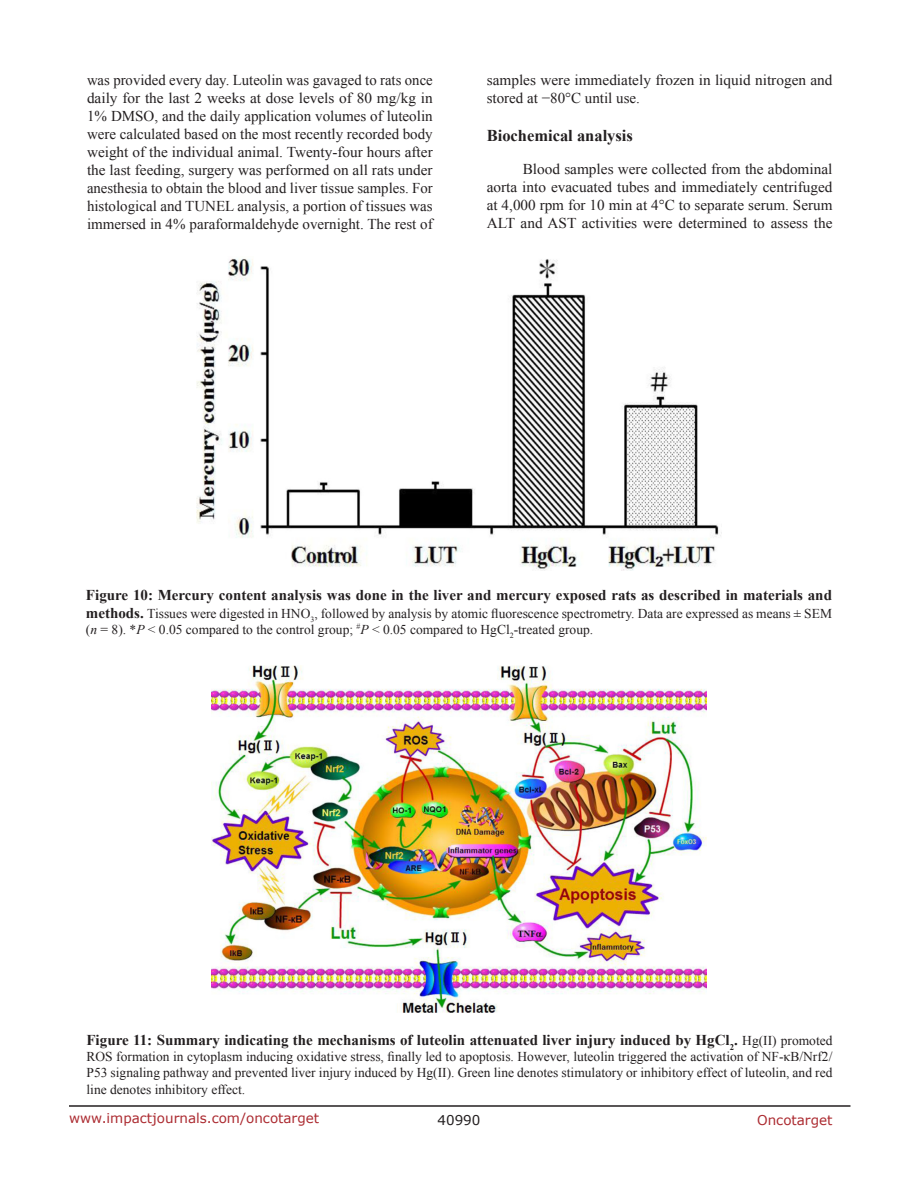
<style>
.page{position:relative;width:918px;height:1188px;background:#fff}
.page>*{position:absolute;margin:0;border:0;box-sizing:border-box;transform-origin:0 0}
.SubHeading_middle{font:700 16.5px "Times New Roman";color:#231f20}
.BodyText{font:15px/18px "Times New Roman";color:#231f20;text-align:justify}
.FigureText{font:700 15px "Times New Roman";color:#231f20}
.FigureText-2{font:13.5px/16.2px "Times New Roman";color:#231f20;text-align:justify}
.t1{font:13.5px "Verdana";color:#ac2b31}
.t2{font:13.5px "Verdana";color:#231f20}
.s1{font-weight:700;font-size:15px}
.s2{font-style:italic}
.s3{font-weight:400;font-size:13.5px}
</style>
<div class="page">
<hr style="left:69px;top:1105px;width:781px;height:2px;background:#231f20">
<img style="left:212px;top:666px;width:494px;height:346px">
<img style="left:196px;top:258px;width:526px;height:313px">
<p class="BodyText" style="left:87px;top:71px;width:347px">was provided every day. Luteolin was gavaged to rats once daily for the last 2 weeks at dose levels of 80 mg/kg in 1% DMSO, and the daily application volumes of luteolin were calculated based on the most recently recorded body weight of the individual animal. Twenty-four hours after the last feeding, surgery was performed on all rats under anesthesia to obtain the blood and liver tissue samples. For histological and TUNEL analysis, a portion of tissues was immersed in 4% paraformaldehyde overnight. The rest of</p>
<p class="BodyText" style="left:487px;top:71px;width:347px">samples were immediately frozen in liquid nitrogen and stored at −80°C until use.</p>
<p class="SubHeading_middle" style="left:487px;top:124px;width:148px">Biochemical analysis</p>
<p class="BodyText" style="left:487px;top:160px;width:347px;text-indent:36px">Blood samples were collected from the abdominal aorta into evacuated tubes and immediately centrifuged at 4,000 rpm for 10 min at 4°C to separate serum. Serum ALT and AST activities were determined to assess the</p>
<p class="FigureText" style="left:86px;top:584px;width:748px">Figure 10: Mercury content analysis was done in the liver and mercury exposed rats as described in materials and</p>
<p class="FigureText-2" style="left:86px;top:605px;width:748px"><span class="s1">methods.</span> Tissues were digested in HNO<sub>3</sub>, followed by analysis by atomic fluorescence spectrometry. Data are expressed as means ± SEM (<span class="s2">n</span> = 8). *<span class="s2">P</span> &lt; 0.05 compared to the control group; <sup>#</sup><span class="s2">P</span> &lt; 0.05 compared to HgCl<sub>2</sub>-treated group.</p>
<p class="FigureText" style="left:86px;top:1030px;width:748px">Figure 11: Summary indicating the mechanisms of luteolin attenuated liver injury induced by HgCl<sub>2</sub>. <span class="s3">Hg(II) promoted</span></p>
<p class="FigureText-2" style="left:86px;top:1048px;width:747px">ROS formation in cytoplasm inducing oxidative stress, finally led to apoptosis. However, luteolin triggered the activation of NF-κB/Nrf2/ P53 signaling pathway and prevented liver injury induced by Hg(II). Green line denotes stimulatory or inhibitory effect of luteolin, and red line denotes inhibitory effect.</p>
<p class="t1" style="left:69px;top:1109px;width:252px">www.impactjournals.com/oncotarget</p>
<p class="t2" style="left:438px;top:1111px;width:44px">40990</p>
<p class="t1" style="left:757px;top:1111px;width:77px">Oncotarget</p>
</div>
